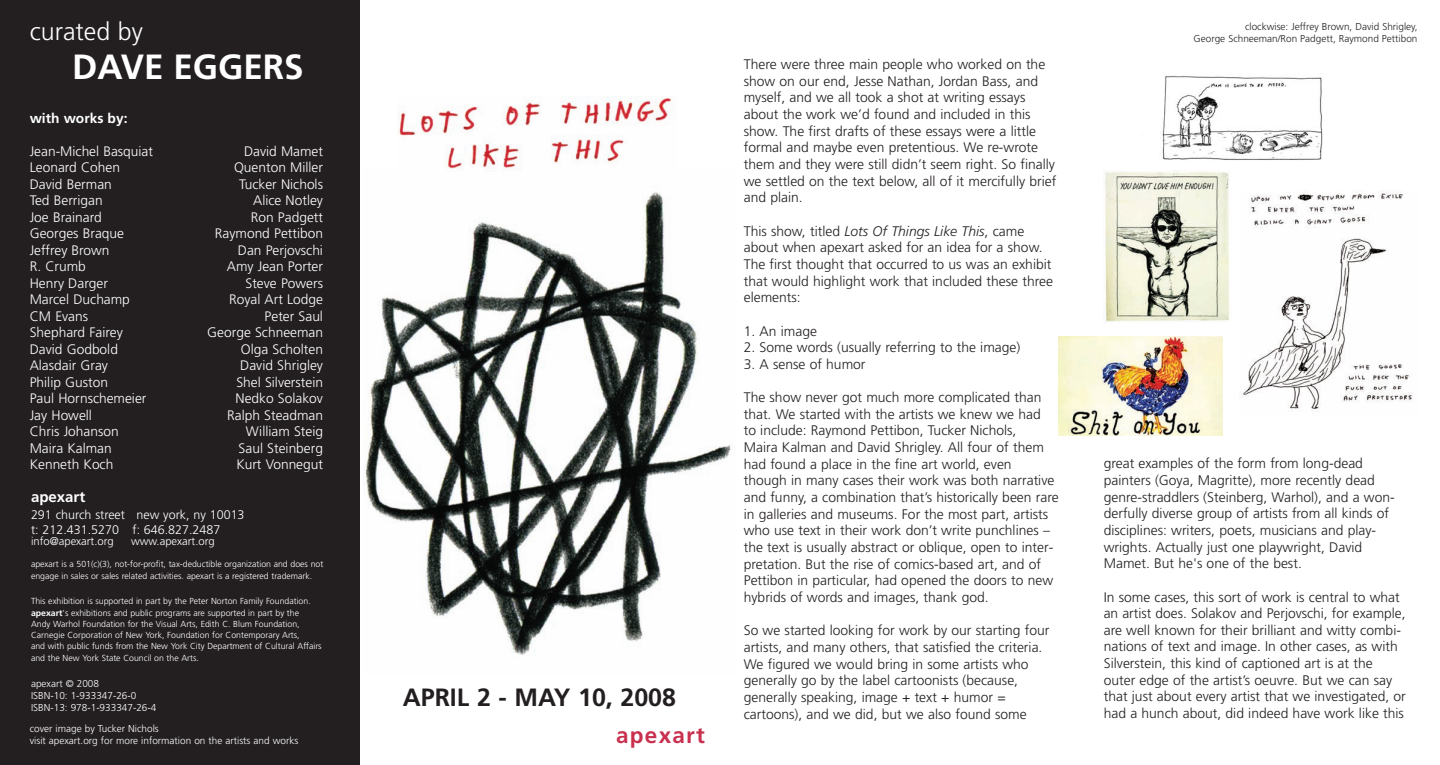
<style>
.page{position:relative;width:1440px;height:765px;background:#fff}
.page>*{position:absolute;margin:0;border:0;box-sizing:border-box;transform-origin:0 0}
.t1{font:700 35px "Frutiger";color:#fff}
.t2{font:700 25px "Frutiger";color:#231f20}
.t3{font:300 25px "Frutiger";color:#fff}
.t4{font:700 22.5px "Frutiger";letter-spacing:.055em;color:#c9304e}
.t5{font:700 15px "Frutiger";color:#fff}
.t6{font:300 13.88px/16.6px "Frutiger";color:#231f20}
.t7{font:300 13.75px/16.5px "Frutiger";color:#fff}
.t8{font:700 13.75px "Frutiger";color:#fff}
.t9{font:300 12.5px/15px "Frutiger";color:#fff}
.t10{font:300 11.25px "Frutiger";color:#fff}
.t11{font:300 10px/12px "Frutiger";color:#fff}
.t12{font:300 10px/12px "Frutiger";color:#231f20;text-align:right}
.t13{font:300 8.75px/11.2px "Frutiger";color:#fff}
.s1{font-weight:700}
.s2{font-style:italic}
</style>
<div class="page">
<div style="left:0;top:0;width:360px;height:765px;background:#231f20"></div>
<img style="left:1162px;top:76px;width:161px;height:95px">
<img style="left:365px;top:171px;width:366px;height:484px">
<img style="left:1105px;top:172px;width:124px;height:150px">
<img style="left:1242px;top:192px;width:171px;height:220px">
<img style="left:1059px;top:337px;width:164px;height:98px">
<img style="left:398px;top:97px;width:274px;height:73px">
<h2 class="t3" style="left:30px;top:21px;width:115px">curated by</h2>
<h1 class="t1" style="left:72px;top:52px;width:233px">DAVE EGGERS</h1>
<p class="t8" style="left:30px;top:112px;width:99px">with works by:</p>
<p class="t7" style="left:30px;top:144px;width:125px">Jean-Michel Basquiat<br>Leonard Cohen<br>David Berman<br>Ted Berrigan<br>Joe Brainard<br>Georges Braque<br>Jeffrey Brown<br>R. Crumb<br>Henry Darger<br>Marcel Duchamp<br>CM Evans<br>Shephard Fairey<br>David Godbold<br>Alasdair Gray<br>Philip Guston<br>Paul Hornschemeier<br>Jay Howell<br>Chris Johanson<br>Maira Kalman<br>Kenneth Koch</p>
<p class="t7" style="left:207px;top:144px;width:117px;text-align:right">David Mamet<br>Quenton Miller<br>Tucker Nichols<br>Alice Notley<br>Ron Padgett<br>Raymond Pettibon<br>Dan Perjovschi<br>Amy Jean Porter<br>Steve Powers<br>Royal Art Lodge<br>Peter Saul<br>George Schneeman<br>Olga Scholten<br>David Shrigley<br>Shel Silverstein<br>Nedko Solakov<br>Ralph Steadman<br>William Steig<br>Saul Steinberg<br>Kurt Vonnegut</p>
<p class="t5" style="left:31px;top:491px;width:56px">apexart</p>
<p class="t9" style="left:31px;top:508px;width:215px">291 church street new york, ny 10013 t: 212.431.5270 f: 646.827.2487</p>
<p class="t10" style="left:31px;top:536px;width:84px">info@apexart.org</p>
<p class="t10" style="left:131px;top:536px;width:85px">www.apexart.org</p>
<p class="t13" style="left:31px;top:559px;width:294px">apexart is a 501(c)(3), not-for-profit, tax-deductible organization and does not engage in sales or sales related activities. apexart is a registered trademark.</p>
<p class="t13" style="left:31px;top:596px;width:292px">This exhibition is supported in part by the Peter Norton Family Foundation. <span class="s1">apexart</span>'s exhibitions and public programs are supported in part by the<br>Andy Warhol Foundation for the Visual Arts, Edith C. Blum Foundation, Carnegie Corporation of New York, Foundation for Contemporary Arts,<br>and with public funds from the New York City Department of Cultural Affairs and the New York State Council on the Arts.</p>
<p class="t11" style="left:31px;top:678px;width:127px">apexart © 2008<br>ISBN-10: 1-933347-26-0<br>ISBN-13: 978-1-933347-26-4</p>
<p class="t11" style="left:30px;top:723px;width:270px">cover image by Tucker Nichols<br>visit apexart.org for more information on the artists and works</p>
<h2 class="t2" style="left:403px;top:688px;width:275px">APRIL 2 - MAY 10, 2008</h2>
<h3 class="t4" style="left:616px;top:726px;width:90px">apexart</h3>
<p class="t6" style="left:744px;top:57px;width:314px">There were three main people who worked on the show on our end, Jesse Nathan, Jordan Bass, and myself, and we all took a shot at writing essays about the work we’d found and included in this show. The first drafts of these essays were a little formal and maybe even pretentious. We re-wrote them and they were still didn’t seem right. So finally we settled on the text below, all of it mercifully brief and plain.</p>
<p class="t6" style="left:744px;top:224px;width:311px">This show, titled <span class="s2">Lots Of Things Like This</span>, came about when apexart asked for an idea for a show.<br>The first thought that occurred to us was an exhibit that would highlight work that included these three elements:</p>
<p class="t6" style="left:744px;top:323px;width:75px">1. An image</p>
<p class="t6" style="left:744px;top:340px;width:278px">2. Some words (usually referring to the image)</p>
<p class="t6" style="left:744px;top:357px;width:123px">3. A sense of humor</p>
<p class="t6" style="left:744px;top:390px;width:316px">The show never got much more complicated than that. We started with the artists we knew we had<br>to include: Raymond Pettibon, Tucker Nichols,<br>Maira Kalman and David Shrigley. All four of them had found a place in the fine art world, even<br>though in many cases their work was both narrative and funny, a combination that’s historically been rare in galleries and museums. For the most part, artists who use text in their work don’t write punchlines – the text is usually abstract or oblique, open to inter&shy;pretation. But the rise of comics-based art, and of Pettibon in particular, had opened the doors to new hybrids of words and images, thank god.</p>
<p class="t6" style="left:744px;top:623px;width:307px">So we started looking for work by our starting four artists, and many others, that satisfied the criteria.<br>We figured we would bring in some artists who generally go by the label cartoonists (because, generally speaking, image + text + humor = cartoons), and we did, but we also found some</p>
<p class="t12" style="left:1194px;top:22px;width:225px">clockwise: Jeffrey Brown, David Shrigley,<br>George Schneeman/Ron Padgett, Raymond Pettibon</p>
<p class="t6" style="left:1104px;top:456px;width:293px">great examples of the form from long-dead painters (Goya, Magritte), more recently dead genre-straddlers (Steinberg, Warhol), and a won&shy;derfully diverse group of artists from all kinds of disciplines: writers, poets, musicians and play&shy;wrights. Actually just one playwright, David Mamet. But he's one of the best.</p>
<p class="t6" style="left:1104px;top:589px;width:304px">In some cases, this sort of work is central to what an artist does. Solakov and Perjovschi, for example, are well known for their brilliant and witty combi&shy;nations of text and image. In other cases, as with Silverstein, this kind of captioned art is at the outer edge of the artist’s oeuvre. But we can say that just about every artist that we investigated, or had a hunch about, did indeed have work like this</p>
</div>
